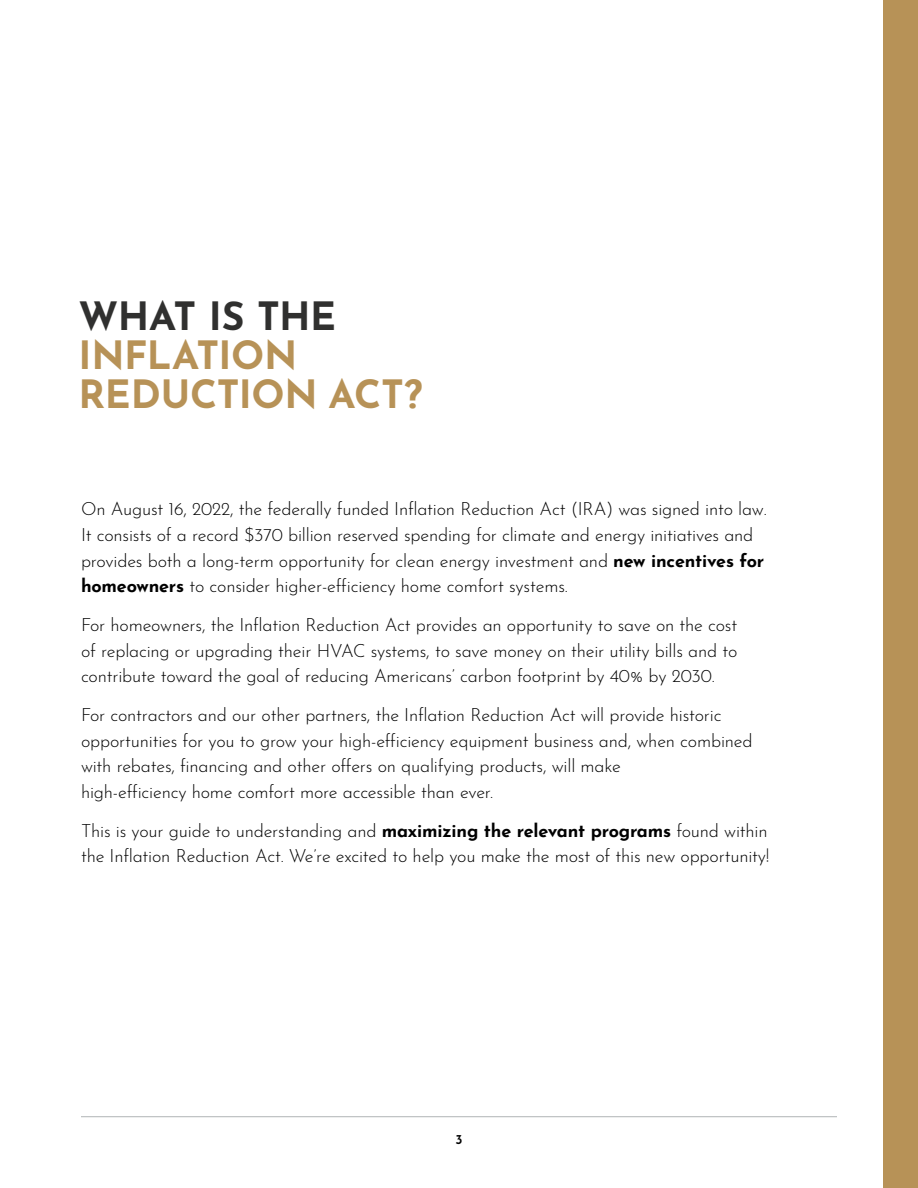
<style>
.page{position:relative;width:918px;height:1188px;background:#fff}
.page>*{position:absolute;margin:0;border:0;box-sizing:border-box;transform-origin:0 0}
.t1{font:700 39px/39px "Josefin Sans";letter-spacing:-.01em;color:#b79257}
.t2{font:700 39px "Josefin Sans";letter-spacing:-.015em;color:#30302f}
.t3{font:300 18px/25.5px "Josefin Sans";letter-spacing:-.01em;color:#000}
.t4{font:600 13.5px "Josefin Sans";color:#000}
.s1{font-weight:700}
</style>
<div class="page">
<hr style="left:81px;top:1116px;width:756px;height:1px;background:#b1b4b6">
<div style="left:883px;top:0;width:35px;height:1188px;background:#b79257"></div>
<h1 class="t2" style="left:79px;top:281px;width:259px">WHAT IS THE</h1>
<h1 class="t1" style="left:79px;top:330px;width:346px">INFLATION<br>REDUCTION ACT?</h1>
<p class="t3" style="left:81px;top:495px;width:687px">On August 16, 2022, the federally funded Inflation Reduction Act (IRA) was signed into law.<br>It consists of a record $370 billion reserved spending for climate and energy initiatives and provides both a long-term opportunity for clean energy investment and <span class="s1">new incentives for homeowners</span> to consider higher-efficiency home comfort systems.</p>
<p class="t3" style="left:81px;top:610px;width:658px;text-align:justify">For homeowners, the Inflation Reduction Act provides an opportunity to save on the cost of replacing or upgrading their HVAC systems, to save money on their utility bills and to contribute toward the goal of reducing Americans’ carbon footprint by 40% by 2030.</p>
<p class="t3" style="left:81px;top:700px;width:673px">For contractors and our other partners, the Inflation Reduction Act will provide historic opportunities for you to grow your high-efficiency equipment business and, when combined with rebates, financing and other offers on qualifying products, will make<br>high-efficiency home comfort more accessible than ever.</p>
<p class="t3" style="left:81px;top:816px;width:690px">This is your guide to understanding and <span class="s1">maximizing the relevant programs</span> found within the Inflation Reduction Act. We’re excited to help you make the most of this new opportunity!</p>
<p class="t4" style="left:455px;top:1129px;width:9px">3</p>
</div>
